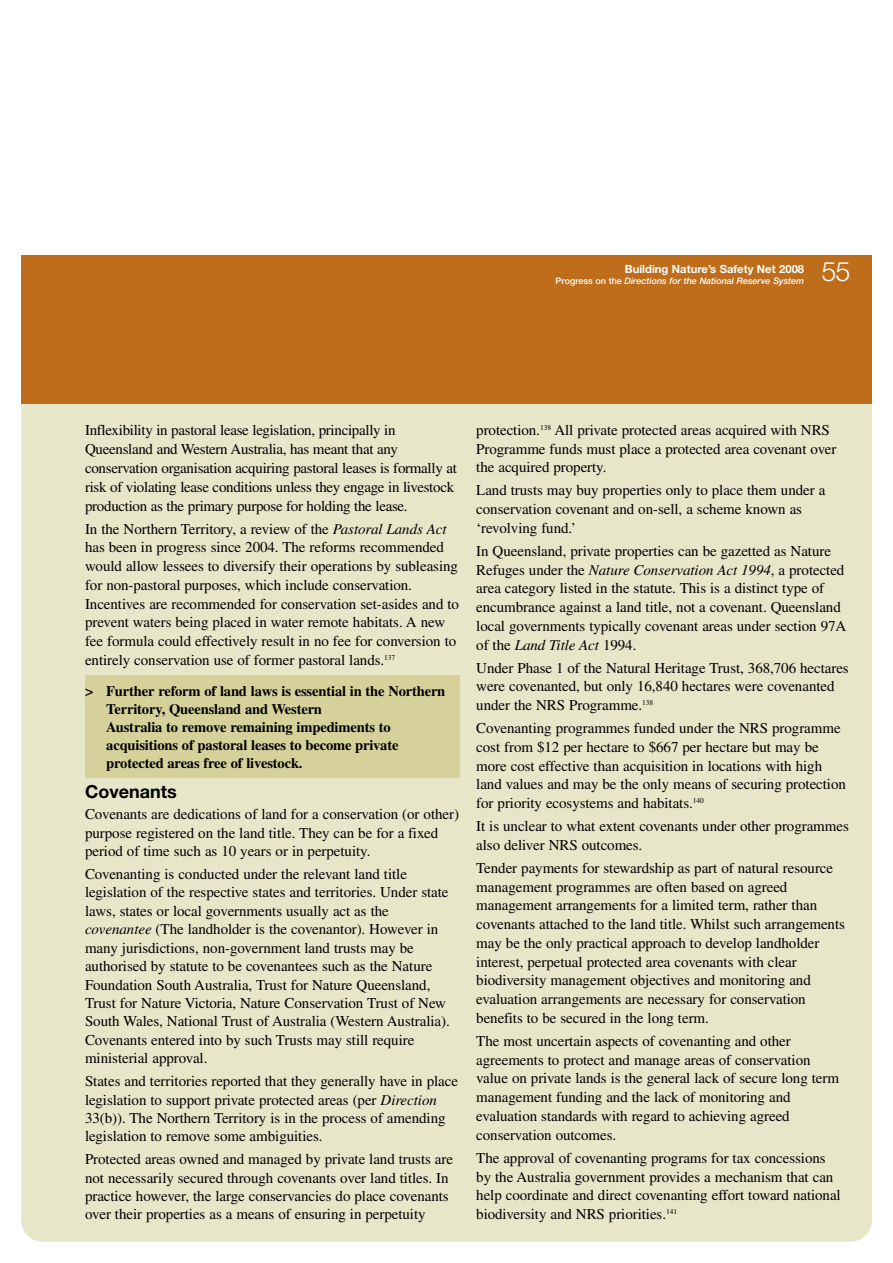
<style>
.page{position:relative;width:893px;height:1263px;background:#fff}
.page>*{position:absolute;margin:0;border:0;box-sizing:border-box;transform-origin:0 0}
.t1{font:27px "Helvetica Neue Light TT";color:#fff}
.t2{font:700 18px "Helvetica Neue";color:#000}
.t3{font:15px/18.8px "Times";letter-spacing:-.005em;color:#000}
.t4{font:700 14.55px/18.1px "Times";letter-spacing:-.01em;color:#000}
.t5{font:700 11.25px "Helvetica Neue";color:#fff}
.t6{font:italic 500 9px "Helvetica Neue";color:#fff}
.s1{font-style:normal}
.s2{font-style:italic}
</style>
<div class="page">
<div style="left:21px;top:255px;width:851px;height:987px;background:#e8e6c9;border-radius:21px"></div>
<div style="left:21px;top:255px;width:851px;height:149px;background:#be6d1b"></div>
<div style="left:85px;top:676px;width:374px;height:102px;background:#d6d19b"></div>
<p class="t5" style="left:625px;top:262px;width:181px">Building Nature’s Safety Net 2008</p>
<p class="t6" style="left:556px;top:278px;width:250px"><span class="s1">Progress on the</span> Directions for the National Reserve System</p>
<h1 class="t1" style="left:821px;top:255px;width:30px">55</h1>
<p class="t3" style="left:85px;top:423px;width:373px">Inflexibility in pastoral lease legislation, principally in Queensland and Western Australia, has meant that any conservation organisation acquiring pastoral leases is formally at risk of violating lease conditions unless they engage in livestock production as the primary purpose for holding the lease.</p>
<p class="t3" style="left:85px;top:521px;width:376px">In the Northern Territory, a review of the <span class="s2">Pastoral Lands Act </span>has been in progress since 2004. The reforms recommended would allow lessees to diversify their operations by subleasing for non-pastoral purposes, which include conservation.<br>Incentives are recommended for conservation set-asides and to prevent waters being placed in water remote habitats. A new fee formula could effectively result in no fee for conversion to entirely conservation use of former pastoral lands.<sup>137</sup></p>
<p class="t4" style="left:106px;top:683px;width:341px;text-indent:-21px">&gt; Further reform of land laws is essential in the Northern Territory, Queensland and Western<br>Australia to remove remaining impediments to acquisitions of pastoral leases to become private protected areas free of livestock.</p>
<p class="t2" style="left:85px;top:780px;width:93px">Covenants</p>
<p class="t3" style="left:85px;top:806px;width:375px">Covenants are dedications of land for a conservation (or other) purpose registered on the land title. They can be for a fixed period of time such as 10 years or in perpetuity.</p>
<p class="t3" style="left:85px;top:866px;width:366px">Covenanting is conducted under the relevant land title legislation of the respective states and territories. Under state laws, states or local governments usually act as the <span class="s2">covenantee</span> (The landholder is the covenantor). However in many jurisdictions, non-government land trusts may be authorised by statute to be covenantees such as the Nature Foundation South Australia, Trust for Nature Queensland, Trust for Nature Victoria, Nature Conservation Trust of New South Wales, National Trust of Australia (Western Australia).<br>Covenants entered into by such Trusts may still require ministerial approval.</p>
<p class="t3" style="left:85px;top:1073px;width:375px">States and territories reported that they generally have in place legislation to support private protected areas (per <span class="s2">Direction </span>33(b)). The Northern Territory is in the process of amending legislation to remove some ambiguities.</p>
<p class="t3" style="left:85px;top:1151px;width:370px">Protected areas owned and managed by private land trusts are not necessarily secured through covenants over land titles. In practice however, the large conservancies do place covenants over their properties as a means of ensuring in perpetuity</p>
<p class="t3" style="left:476px;top:423px;width:362px">protection.<sup>138</sup> All private protected areas acquired with NRS<br>Programme funds must place a protected area covenant over the acquired property.</p>
<p class="t3" style="left:476px;top:482px;width:351px">Land trusts may buy properties only to place them under a conservation covenant and on-sell, a scheme known as ‘revolving fund.’</p>
<p class="t3" style="left:476px;top:543px;width:372px">In Queensland, private properties can be gazetted as Nature Refuges under the <span class="s2">Nature Conservation Act 1994</span>, a protected area category listed in the statute. This is a distinct type of encumbrance against a land title, not a covenant. Queensland local governments typically covenant areas under section 97A of the <span class="s2">Land Title Act</span> 1994.</p>
<p class="t3" style="left:476px;top:660px;width:374px">Under Phase 1 of the Natural Heritage Trust, 368,706 hectares were covenanted, but only 16,840 hectares were covenanted under the NRS Programme.<sup>138</sup></p>
<p class="t3" style="left:476px;top:720px;width:371px">Covenanting programmes funded under the NRS programme cost from $12 per hectare to $667 per hectare but may be more cost effective than acquisition in locations with high land values and may be the only means of securing protection for priority ecosystems and habitats.<sup>140</sup></p>
<p class="t3" style="left:476px;top:818px;width:374px">It is unclear to what extent covenants under other programmes also deliver NRS outcomes.</p>
<p class="t3" style="left:476px;top:860px;width:370px">Tender payments for stewardship as part of natural resource management programmes are often based on agreed management arrangements for a limited term, rather than covenants attached to the land title. Whilst such arrangements may be the only practical approach to develop landholder interest, perpetual protected area covenants with clear biodiversity management objectives and monitoring and evaluation arrangements are necessary for conservation benefits to be secured in the long term.</p>
<p class="t3" style="left:476px;top:1033px;width:364px">The most uncertain aspects of covenanting and other agreements to protect and manage areas of conservation value on private lands is the general lack of secure long term management funding and the lack of monitoring and evaluation standards with regard to achieving agreed conservation outcomes.</p>
<p class="t3" style="left:476px;top:1150px;width:366px">The approval of covenanting programs for tax concessions by the Australia government provides a mechanism that can help coordinate and direct covenanting effort toward national biodiversity and NRS priorities.<sup>141</sup></p>
</div>
